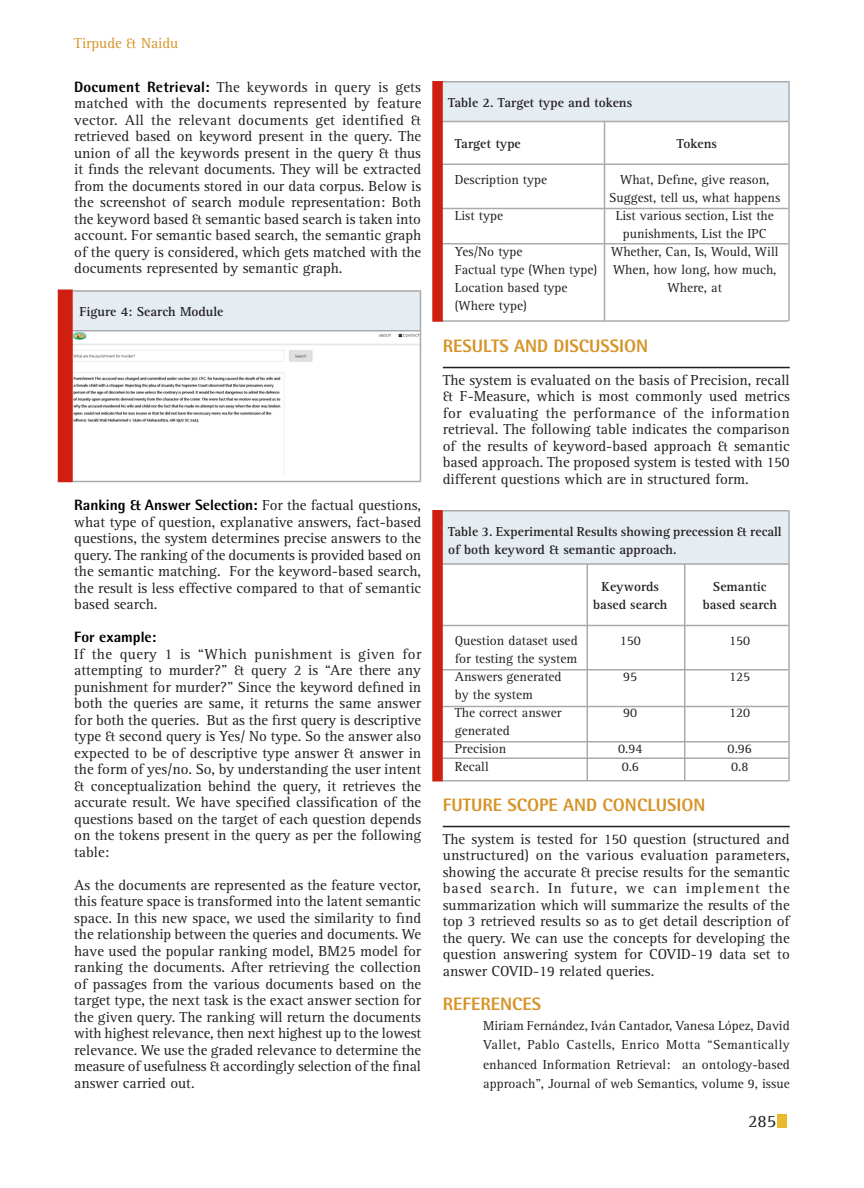
<style>
.page{position:relative;width:864px;height:1188px;background:#fff}
.page>*{position:absolute;margin:0;border:0;box-sizing:border-box;transform-origin:0 0}
.Body_text{font:800 18px "Rotis Semi Sans Std";color:#d69429}
.References{font:800 18px "Rotis Semi Sans Std";color:#d69429}
.t1{font:18px "Rotis Serif Std";color:#231f20}
.Body_text-2{font:15px/16.5px "Rotis Serif Std";color:#231f20;text-align:justify}
.Body_text-3{font:15px "Rotis Serif Std";color:#d69429}
.Body_text-4{font:800 15px "Rotis Semi Sans Std";color:#000}
.Body_text-5{font:13.5px "Rotis Serif Std";color:#231f20}
.Body_text-6{font:700 13.5px/18px "Rotis Serif Std";color:#231f20}
.References-2{font:13.5px/19.5px "Rotis Serif Std";color:#231f20;text-align:justify}
.s1{font-family:"Rotis Semi Sans Std";font-weight:800;color:#000}
</style>
<div class="page">
<div style="left:777px;top:1114px;width:10px;height:14px;background:#eaba2e"></div>
<img style="left:73px;top:332px;width:347px;height:149px">
<div style="left:73px;top:290px;width:347px;height:40px;background:#e5ecf2"></div>
<hr style="left:73px;top:290px;width:347px;height:2px;background:#a8aaad">
<hr style="left:73px;top:330px;width:347px;height:2px;background:#a8aaad">
<hr style="left:73px;top:481px;width:347px;height:1px;background:#a8aaad">
<hr style="left:420px;top:290px;width:1px;height:192px;background:#a8aaad">
<div style="left:58px;top:290px;width:15px;height:192px;background:#ce1f10"></div>
<div style="left:441px;top:82px;width:347px;height:40px;background:#e5ecf2"></div>
<hr style="left:441px;top:164px;width:347px;height:1px;background:#a8aaad">
<hr style="left:441px;top:81px;width:347px;height:1px;background:#a8aaad">
<hr style="left:441px;top:121px;width:347px;height:1px;background:#a8aaad">
<hr style="left:441px;top:208px;width:347px;height:1px;background:#a8aaad">
<hr style="left:441px;top:243px;width:347px;height:1px;background:#a8aaad">
<hr style="left:441px;top:320px;width:347px;height:2px;background:#a8aaad">
<hr style="left:604px;top:121px;width:1px;height:200px;background:#a8aaad">
<hr style="left:788px;top:81px;width:2px;height:240px;background:#a8aaad">
<div style="left:432px;top:81px;width:11px;height:241px;background:#ce1f10"></div>
<hr style="left:443px;top:367px;width:347px;height:1px;background:#231f20">
<div style="left:441px;top:511px;width:347px;height:53px;background:#e5ecf2"></div>
<hr style="left:441px;top:510px;width:347px;height:2px;background:#a8aaad">
<hr style="left:441px;top:563px;width:347px;height:2px;background:#a8aaad">
<hr style="left:441px;top:625px;width:347px;height:1px;background:#a8aaad">
<hr style="left:441px;top:669px;width:347px;height:1px;background:#a8aaad">
<hr style="left:441px;top:706px;width:347px;height:1px;background:#a8aaad">
<hr style="left:441px;top:741px;width:347px;height:1px;background:#a8aaad">
<hr style="left:441px;top:758px;width:347px;height:1px;background:#a8aaad">
<hr style="left:441px;top:780px;width:347px;height:2px;background:#a8aaad">
<hr style="left:586px;top:564px;width:2px;height:217px;background:#a8aaad">
<hr style="left:684px;top:564px;width:2px;height:216px;background:#a8aaad">
<hr style="left:788px;top:510px;width:2px;height:272px;background:#a8aaad">
<div style="left:432px;top:510px;width:11px;height:272px;background:#ce1f10"></div>
<hr style="left:443px;top:826px;width:347px;height:1px;background:#231f20">
<p class="Body_text-3" style="left:74px;top:34px;width:106px">Tirpude &amp; Naidu</p>
<p class="Body_text-2" style="left:74px;top:79px;width:349px"><span class="s1">DOCUMENT RETRIEVAL:</span> The keywords in query is gets matched with the documents represented by feature vector. All the relevant documents get identified &amp; retrieved based on keyword present in the query. The union of all the keywords present in the query &amp; thus it finds the relevant documents. They will be extracted from the documents stored in our data corpus. Below is the screenshot of search module representation: Both the keyword based &amp; semantic based search is taken into account. For semantic based search, the semantic graph of the query is considered, which gets matched with the documents represented by semantic graph.</p>
<p class="Body_text-6" style="left:80px;top:303px;width:145px">Figure 4: Search Module</p>
<p class="Body_text-2" style="left:74px;top:497px;width:349px"><span class="s1">RANKING &amp; ANSWER SELECTION:</span> For the factual questions, what type of question, explanative answers, fact-based questions, the system determines precise answers to the query. The ranking of the documents is provided based on the semantic matching. For the keyword-based search, the result is less effective compared to that of semantic based search.</p>
<p class="Body_text-4" style="left:74px;top:628px;width:84px">FOR EXAMPLE:</p>
<p class="Body_text-2" style="left:74px;top:646px;width:349px">If the query 1 is “Which punishment is given for attempting to murder?” &amp; query 2 is “Are there any punishment for murder?” Since the keyword defined in both the queries are same, it returns the same answer for both the queries. But as the first query is descriptive type &amp; second query is Yes/ No type. So the answer also expected to be of descriptive type answer &amp; answer in the form of yes/no. So, by understanding the user intent &amp; conceptualization behind the query, it retrieves the accurate result. We have specified classification of the questions based on the target of each question depends on the tokens present in the query as per the following table:</p>
<p class="Body_text-2" style="left:74px;top:877px;width:349px">As the documents are represented as the feature vector, this feature space is transformed into the latent semantic space. In this new space, we used the similarity to find the relationship between the queries and documents. We have used the popular ranking model, BM25 model for ranking the documents. After retrieving the collection of passages from the various documents based on the target type, the next task is the exact answer section for the given query. The ranking will return the documents with highest relevance, then next highest up to the lowest relevance. We use the graded relevance to determine the measure of usefulness &amp; accordingly selection of the final answer carried out.</p>
<p class="Body_text-6" style="left:448px;top:94px;width:186px">Table 2. Target type and tokens</p>
<p class="Body_text-6" style="left:455px;top:135px;width:68px">Target type</p>
<p class="Body_text-6" style="left:677px;top:135px;width:42px">Tokens</p>
<p class="Body_text-5" style="left:455px;top:172px;width:94px">Description type</p>
<p class="Body_text-5" style="left:620px;top:172px;width:151px">What, Define, give reason,</p>
<p class="Body_text-5" style="left:609px;top:190px;width:173px">Suggest, tell us, what happens</p>
<p class="Body_text-5" style="left:455px;top:208px;width:50px">List type</p>
<p class="Body_text-5" style="left:616px;top:208px;width:160px">List various section, List the</p>
<p class="Body_text-5" style="left:623px;top:226px;width:145px">punishments, List the IP C</p>
<p class="Body_text-5" style="left:455px;top:244px;width:69px">Yes/No type</p>
<p class="Body_text-5" style="left:611px;top:244px;width:169px">Whether, Can, Is, Would, Will</p>
<p class="Body_text-5" style="left:455px;top:262px;width:323px">Factual type (When type) When, how long, how much,</p>
<p class="Body_text-5" style="left:455px;top:280px;width:114px">Location based type</p>
<p class="Body_text-5" style="left:668px;top:280px;width:56px">Where, at</p>
<p class="Body_text-5" style="left:455px;top:298px;width:74px">(Where type)</p>
<p class="Body_text" style="left:443px;top:334px;width:21px">RESULTS</p>
<p class="Body_text" style="left:514px;top:334px;width:13px">AND</p>
<p class="Body_text" style="left:554px;top:334px;width:22px">DISCUSSION</p>
<p class="Body_text-2" style="left:443px;top:372px;width:349px">The system is evaluated on the basis of Precision, recall &amp; F-Measure, which is most commonly used metrics for evaluating the performance of the information retrieval. The following table indicates the comparison of the results of keyword-based approach &amp; semantic based approach. The proposed system is tested with 150 different questions which are in structured form.</p>
<p class="Body_text-6" style="left:448px;top:523px;width:335px">Table 3. Experimental Results showing precession &amp; recall of both keyword &amp; semantic approach.</p>
<p class="Body_text-6" style="left:602px;top:578px;width:59px">Keywords</p>
<p class="Body_text-6" style="left:713px;top:578px;width:55px">Semantic</p>
<p class="Body_text-6" style="left:593px;top:596px;width:76px">based search</p>
<p class="Body_text-6" style="left:703px;top:596px;width:76px">based search</p>
<p class="Body_text-5" style="left:455px;top:633px;width:124px">Question dataset used</p>
<p class="Body_text-5" style="left:620px;top:633px;width:23px">150</p>
<p class="Body_text-5" style="left:729px;top:633px;width:23px">150</p>
<p class="Body_text-5" style="left:455px;top:651px;width:124px">for testing the system</p>
<p class="Body_text-5" style="left:455px;top:669px;width:108px">Answers generated</p>
<p class="Body_text-5" style="left:623px;top:669px;width:16px">95</p>
<p class="Body_text-5" style="left:729px;top:669px;width:23px">125</p>
<p class="Body_text-5" style="left:455px;top:687px;width:80px">by the system</p>
<p class="Body_text-5" style="left:455px;top:705px;width:109px">The correct answer</p>
<p class="Body_text-5" style="left:623px;top:705px;width:16px">90</p>
<p class="Body_text-5" style="left:729px;top:705px;width:23px">120</p>
<p class="Body_text-5" style="left:455px;top:723px;width:57px">generated</p>
<p class="Body_text-5" style="left:455px;top:741px;width:53px">Precision</p>
<p class="Body_text-5" style="left:618px;top:741px;width:26px">0.94</p>
<p class="Body_text-5" style="left:728px;top:741px;width:26px">0.96</p>
<p class="Body_text-5" style="left:455px;top:759px;width:36px">Recall</p>
<p class="Body_text-5" style="left:622px;top:759px;width:19px">0.6</p>
<p class="Body_text-5" style="left:731px;top:759px;width:19px">0.8</p>
<p class="Body_text" style="left:443px;top:793px;width:20px">FUTURE</p>
<p class="Body_text" style="left:508px;top:793px;width:68px">SCOPE AND</p>
<p class="Body_text" style="left:603px;top:793px;width:22px">CONCLUSION</p>
<p class="Body_text-2" style="left:443px;top:831px;width:349px">The system is tested for 150 question (structured and unstructured) on the various evaluation parameters, showing the accurate &amp; precise results for the semantic based search. In future, we can implement the summarization which will summarize the results of the top 3 retrieved results so as to get detail description of the query. We can use the concepts for developing the question answering system for COVID-19 data set to answer COVID-19 related queries.</p>
<p class="References" style="left:443px;top:993px;width:21px">REFERENCES</p>
<p class="References-2" style="left:483px;top:1016px;width:308px">Miriam Fernández, Iván Cantador, Vanesa López, David Vallet, Pablo Castells, Enrico Motta “Semantically enhanced Information Retrieval: an ontology-based approach”, Journal of web Semantics, volume 9, issue</p>
<p class="t1" style="left:748px;top:1111px;width:30px">285</p>
</div>
